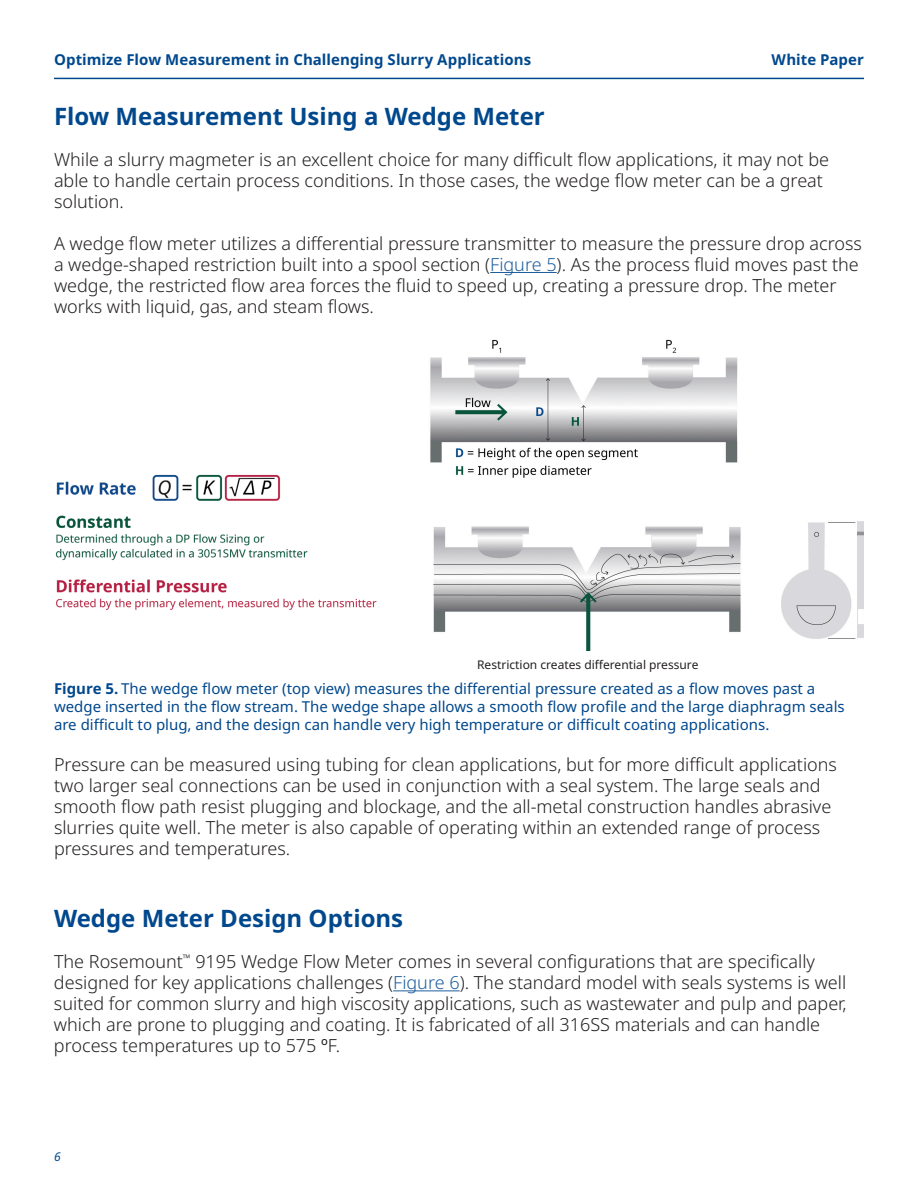
<style>
.page{position:relative;width:918px;height:1188px;background:#fff}
.page>*{position:absolute;margin:0;border:0;box-sizing:border-box;transform-origin:0 0}
.t1{font:700 24px "Noto Sans";color:#00488d}
.t2{font:300 18px/21px "Noto Sans";color:#231f20}
.t3{font:15px/18px "Noto Sans";color:#00488d}
.t4{font:700 15px "Noto Sans";letter-spacing:.005em;color:#00488d}
.t5{font:12px "Noto Sans";color:#231f20}
.t6{font:italic 12px "Noto Sans";color:#00488d}
.s1{color:#1f5e9d}
.s2{font-weight:700}
.s3{font-weight:400}
</style>
<div class="page">
<hr style="left:490px;top:272px;width:67px;height:1px;background:#1f5e9d">
<img style="left:430px;top:340px;width:434px;height:310px">
<hr style="left:393px;top:990px;width:67px;height:1px;background:#1f5e9d">
<img style="left:55px;top:474px;width:322px;height:136px">
<hr style="left:54px;top:78px;width:810px;height:1px;background:#00488d">
<p class="t4" style="left:54px;top:51px;width:479px">Optimize Flow Measurement in Challenging Slurry Applications</p>
<p class="t4" style="left:772px;top:51px;width:94px">White Paper</p>
<h1 class="t1" style="left:54px;top:102px;width:492px">Flow Measurement Using a Wedge Meter</h1>
<p class="t2" style="left:54px;top:149px;width:777px">While a slurry magmeter is an excellent choice for many difficult flow applications, it may not be able to handle certain process conditions. In those cases, the wedge flow meter can be a great solution.</p>
<p class="t2" style="left:54px;top:233px;width:810px">A wedge flow meter utilizes a differential pressure transmitter to measure the pressure drop across a wedge-shaped restriction built into a spool section (<span class="s1">Figure 5</span>). As the process fluid moves past the wedge, the restricted flow area forces the fluid to speed up, creating a pressure drop. The meter works with liquid, gas, and steam flows.</p>
<p class="t5" style="left:477px;top:658px;width:223px">Restriction creates differential pressure</p>
<p class="t3" style="left:54px;top:680px;width:792px"><span class="s2">Figure 5.</span> The wedge flow meter (top view) measures the differential pressure created as a flow moves past a wedge inserted in the flow stream. The wedge shape allows a smooth flow profile and the large diaphragm seals are difficult to plug, and the design can handle very high temperature or difficult coating applications.</p>
<p class="t2" style="left:54px;top:754px;width:784px">Pressure can be measured using tubing for clean applications, but for more difficult applications two larger seal connections can be used in conjunction with a seal system. The large seals and smooth flow path resist plugging and blockage, and the all-metal construction handles abrasive slurries quite well. The meter is also capable of operating within an extended range of process pressures and temperatures.</p>
<h1 class="t1" style="left:54px;top:905px;width:351px">Wedge Meter Design Options</h1>
<p class="t2" style="left:54px;top:951px;width:794px">The Rosemount<sup>™</sup> 9195 Wedge Flow Meter comes in several configurations that are specifically designed for key applications challenges (<span class="s1">Figure 6</span>). The standard model with seals systems is well suited for common slurry and high viscosity applications, such as wastewater and pulp and paper, which are prone to plugging and coating. It is fabricated of all 316SS materials and can handle process temperatures up to 575 <span class="s3">º</span>F.</p>
<p class="t6" style="left:54px;top:1148px;width:8px">6</p>
</div>
